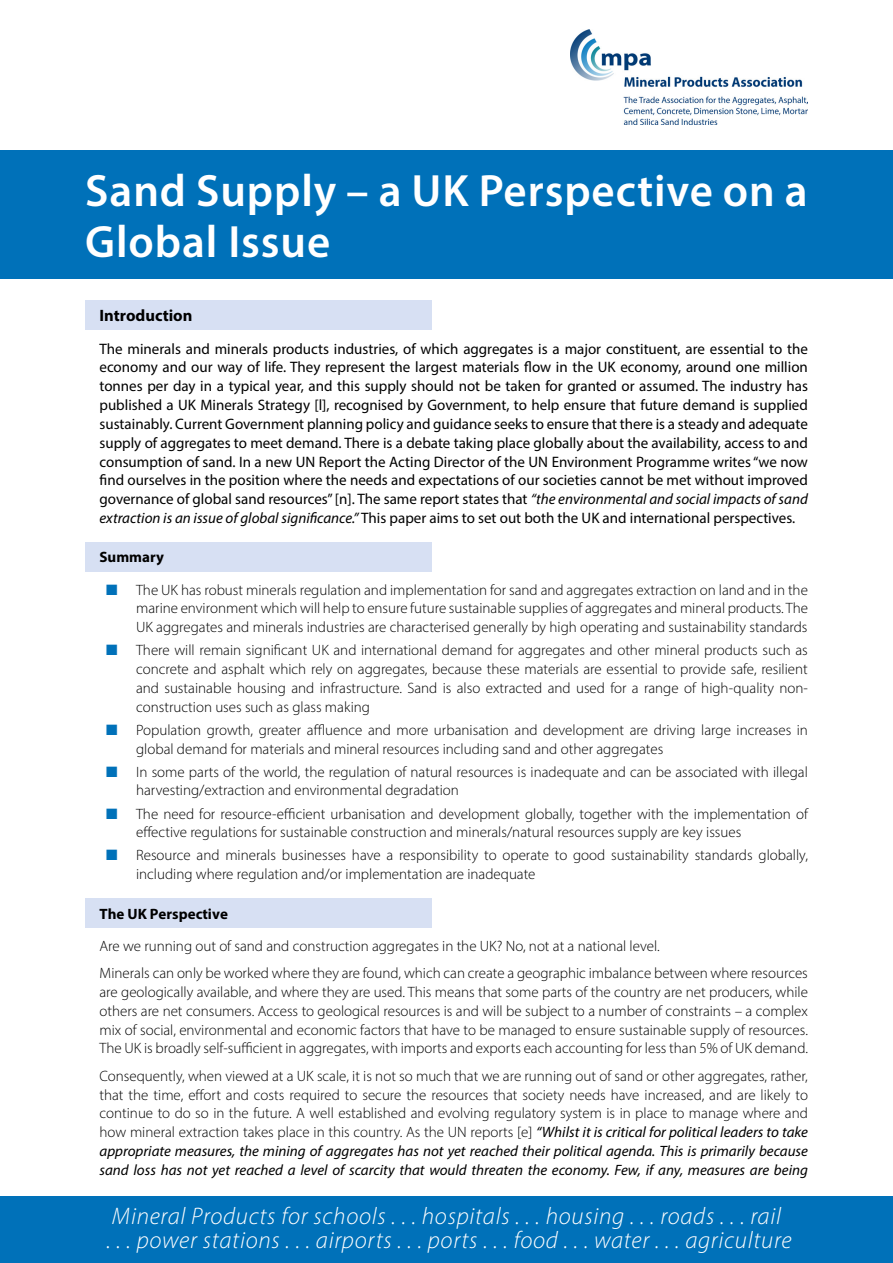
<style>
.page{position:relative;width:893px;height:1263px;background:#fff}
.page>*{position:absolute;margin:0;border:0;box-sizing:border-box;transform-origin:0 0}
.t1{font:600 45.45px/51px "Myriad Pro";letter-spacing:.02em;color:#fff}
.t2{font:italic 300 24px/24px "Myriad Pro";letter-spacing:.03em;color:#fff}
.t3{font:700 16.5px "Myriad Pro";color:#000}
.t4{font:15.15px/18.8px "Myriad Pro";color:#000;text-align:justify}
.t5{font:300 15px/18.8px "Myriad Pro";color:#000}
.t6{font:700 15px "Myriad Pro";color:#000}
.s1{font-style:italic}
.s2{color:#0071b9}
.s3{font-weight:400;font-style:italic}
</style>
<div class="page">
<div style="left:0;top:150px;width:893px;height:129px;background:#0071b9"></div>
<img style="left:571px;top:29px;width:236px;height:96px">
<div style="left:0;top:1196px;width:893px;height:67px;background:#0071b9"></div>
<div style="left:85px;top:300px;width:347px;height:30px;background:#d7e0f3"></div>
<div style="left:85px;top:542px;width:347px;height:29px;background:#d7e0f3"></div>
<div style="left:85px;top:898px;width:347px;height:30px;background:#d7e0f3"></div>
<h1 class="t1" style="left:85px;top:164px;width:724px">Sand Supply – a UK Perspective on a<br>Global Issue</h1>
<p class="t3" style="left:99px;top:305px;width:95px">Introduction</p>
<p class="t4" style="left:99px;top:339px;width:710px">The minerals and minerals products industries, of which aggregates is a major constituent, are essential to the economy and our way of life. They represent the largest materials flow in the UK economy, around one million tonnes per day in a typical year, and this supply should not be taken for granted or assumed. The industry has published a UK Minerals Strategy [l], recognised by Government, to help ensure that future demand is supplied sustainably. Current Government planning policy and guidance seeks to ensure that there is a steady and adequate supply of aggregates to meet demand. There is a debate taking place globally about the availability, access to and consumption of sand. In a new UN Report the Acting Director of the UN Environment Programme writes “we now find ourselves in the position where the needs and expectations of our societies cannot be met without improved governance of global sand resources” [n]. The same report states that <span class="s1">“the environmental and social impacts of sand extraction is an issue of global significance.”</span> This paper aims to set out both the UK and international perspectives.</p>
<p class="t6" style="left:99px;top:547px;width:66px">Summary</p>
<p class="t5" style="left:136px;top:580px;width:673px;text-align:justify;text-indent:-30px"><span class="s2">■</span> The UK has robust minerals regulation and implementation for sand and aggregates extraction on land and in the marine environment which will help to ensure future sustainable supplies of aggregates and mineral products. The UK aggregates and minerals industries are characterised generally by high operating and sustainability standards</p>
<p class="t5" style="left:136px;top:641px;width:673px;text-align:justify;text-indent:-30px"><span class="s2">■</span> There will remain significant UK and international demand for aggregates and other mineral products such as concrete and asphalt which rely on aggregates, because these materials are essential to provide safe, resilient and sustainable housing and infrastructure. Sand is also extracted and used for a range of high-quality non&shy;construction uses such as glass making</p>
<p class="t5" style="left:136px;top:720px;width:673px;text-indent:-30px"><span class="s2">■</span> Population growth, greater affluence and more urbanisation and development are driving large increases in global demand for materials and mineral resources including sand and other aggregates</p>
<p class="t5" style="left:136px;top:762px;width:673px;text-indent:-30px"><span class="s2">■</span> In some parts of the world, the regulation of natural resources is inadequate and can be associated with illegal harvesting/extraction and environmental degradation</p>
<p class="t5" style="left:136px;top:804px;width:673px;text-indent:-30px"><span class="s2">■</span> The need for resource-efficient urbanisation and development globally, together with the implementation of effective regulations for sustainable construction and minerals/natural resources supply are key issues</p>
<p class="t5" style="left:136px;top:846px;width:673px;text-indent:-30px"><span class="s2">■</span> Resource and minerals businesses have a responsibility to operate to good sustainability standards globally, including where regulation and/or implementation are inadequate</p>
<p class="t6" style="left:99px;top:904px;width:130px">The UK Perspective</p>
<p class="t5" style="left:99px;top:932px;width:710px;line-height:27.3px">Are we running out of sand and construction aggregates in the UK? No, not at a national level.<br>Minerals can only be worked where they are found, which can create a geographic imbalance between where resources</p>
<p class="t5" style="left:99px;top:982px;width:710px;text-align:justify">are geologically available, and where they are used. This means that some parts of the country are net producers, while others are net consumers. Access to geological resources is and will be subject to a number of constraints – a complex mix of social, environmental and economic factors that have to be managed to ensure sustainable supply of resources.<br>The UK is broadly self-sufficient in aggregates, with imports and exports each accounting for less than 5% of UK demand.</p>
<p class="t5" style="left:99px;top:1066px;width:710px;text-align:justify">Consequently, when viewed at a UK scale, it is not so much that we are running out of sand or other aggregates, rather, that the time, effort and costs required to secure the resources that society needs have increased, and are likely to continue to do so in the future. A well established and evolving regulatory system is in place to manage where and how mineral extraction takes place in this country. As the UN reports [e] <span class="s3">“Whilst it is critical for political leaders to take appropriate measures, the mining of aggregates has not yet reached their political agenda. This is primarily because sand loss has not yet reached a level of scarcity that would threaten the economy. Few, if any, measures are being</span></p>
<h2 class="t2" style="left:106px;top:1204px;width:687px">Mineral Products for schools . . . hospitals . . . housing . . . roads . . . rail<br>. . . power stations . . . airports . . . ports . . . food . . . water . . . agriculture</h2>
</div>
